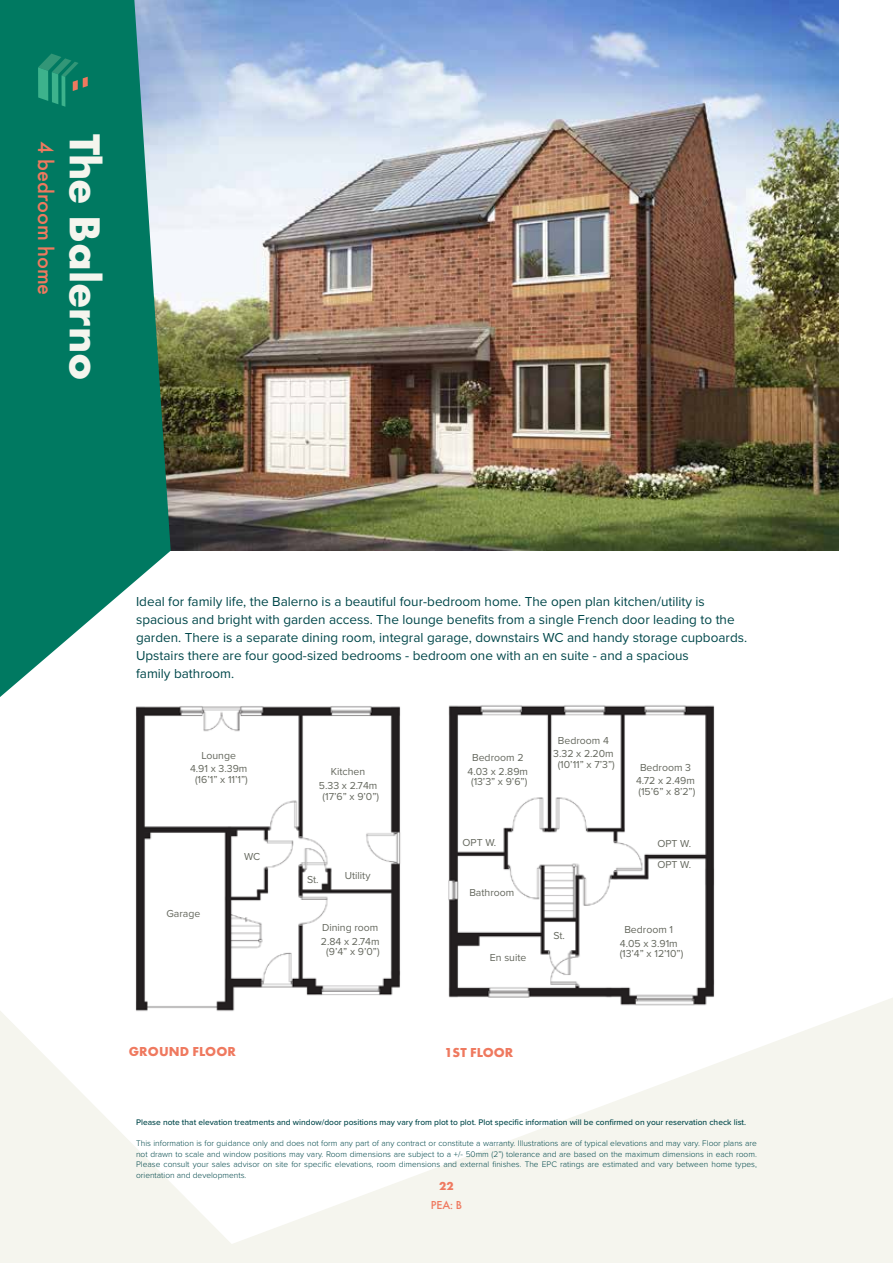
<style>
.page{position:relative;width:893px;height:1263px;background:#fff}
.page>*{position:absolute;margin:0;border:0;box-sizing:border-box;transform-origin:0 0}
.t1{font:700 45px "Futura PT";color:#f5f5ee}
.t2{font:500 22.5px "Futura PT";color:#ef795f}
.t3{font:13.5px/18px "Proxima Nova";color:#00474a}
.t4{font:700 13.5px "Futura PT";letter-spacing:.01em;color:#ef795f}
.t5{font:500 12px "Futura PT";color:#ef795f}
.t6{font:700 12px "Futura PT";color:#ef795f}
.t7{font:10.5px/13.6px "Proxima Nova";color:#65685e;text-align:center}
.t8{font:300 8.4px/10.5px "Proxima Nova";color:#00474a;text-align:justify}
.t9{font:500 8.4px "Proxima Nova";color:#00474a}
</style>
<div class="page">
<svg style="left:0;top:998px;width:893px;height:265px;fill:#f5f5ee"></svg>
<img style="left:171px;top:0;width:668px;height:551px">
<svg style="left:0;top:0;width:171px;height:697px;background:#2a8c7a"></svg>
<svg style="left:38px;top:54px;width:50px;height:53px;background:#1d8a6d"></svg>
<img style="left:122px;top:689px;width:291px;height:330px">
<img style="left:435px;top:705px;width:291px;height:308px">
<h2 class="t2" style="left:59px;top:141px;width:155px;rotate:90deg">4 bedroom home</h2>
<h1 class="t1" style="left:114px;top:134px;width:249px;rotate:90deg">The Balerno</h1>
<p class="t3" style="left:136px;top:592px;width:613px">Ideal for family life, the Balerno is a beautiful four-bedroom home. The open plan kitchen/utility is spacious and bright with garden access. The lounge benefits from a single French door leading to the garden. There is a separate dining room, integral garage, downstairs WC and handy storage cupboards.<br>Upstairs there are four good-sized bedrooms - bedroom one with an en suite - and a spacious<br>family bathroom.</p>
<p class="t7" style="left:190px;top:748px;width:59px">Lounge<br>4.91 x 3.39m</p>
<p class="t7" style="left:195px;top:772px;width:54px">(16’1” x 11’1”)</p>
<p class="t7" style="left:166px;top:906px;width:35px">Garage</p>
<p class="t7" style="left:244px;top:849px;width:18px">WC</p>
<p class="t7" style="left:319px;top:764px;width:60px">Kitchen<br>5.33 x 2.74m</p>
<p class="t7" style="left:323px;top:789px;width:58px">(17’6” x 9’0”)</p>
<p class="t7" style="left:307px;top:872px;width:13px">St.</p>
<p class="t7" style="left:345px;top:868px;width:27px">Utility</p>
<p class="t7" style="left:321px;top:920px;width:60px;text-align:left">Dining room<br>2.84 x 2.74m</p>
<p class="t7" style="left:326px;top:944px;width:55px">(9’4” x 9’0”)</p>
<p class="t7" style="left:468px;top:750px;width:62px">Bedroom 2<br>4.03 x 2.89m</p>
<p class="t7" style="left:471px;top:774px;width:58px">(13’3” x 9’6”)</p>
<p class="t7" style="left:462px;top:835px;width:35px">OPT W.</p>
<p class="t7" style="left:469px;top:885px;width:46px">Bathroom</p>
<p class="t7" style="left:490px;top:950px;width:38px">En suite</p>
<p class="t7" style="left:553px;top:733px;width:62px">Bedroom 4<br>3.32 x 2.20m</p>
<p class="t7" style="left:558px;top:757px;width:59px">(10’11” x 7’3”)</p>
<p class="t7" style="left:636px;top:760px;width:60px">Bedroom 3<br>4.72 x 2.49m</p>
<p class="t7" style="left:638px;top:784px;width:58px">(15’6” x 8’2”)</p>
<p class="t7" style="left:657px;top:837px;width:35px">OPT W.</p>
<p class="t7" style="left:553px;top:928px;width:13px">St.</p>
<p class="t7" style="left:657px;top:857px;width:35px">OPT W.</p>
<p class="t7" style="left:620px;top:922px;width:59px">Bedroom 1<br>4.05 x 3.91m</p>
<p class="t7" style="left:620px;top:946px;width:65px">(13’4” x 12’10”)</p>
<h3 class="t4" style="left:129px;top:1042px;width:109px">GROUND FLOOR</h3>
<h3 class="t4" style="left:444px;top:1043px;width:71px">1ST FLOOR</h3>
<p class="t9" style="left:136px;top:1116px;width:612px">Please note that elevation treatments and window/door positions may vary from plot to plot. Plot specific information will be confirmed on your reservation check list.</p>
<p class="t8" style="left:136px;top:1137px;width:622px">This information is for guidance only and does not form any part of any contract or constitute a warranty. Illustrations are of typical elevations and may vary. Floor plans are not drawn to scale and window positions may vary. Room dimensions are subject to a +/- 50mm (2”) tolerance and are based on the maximum dimensions in each room.<br>Please consult your sales advisor on site for specific elevations, room dimensions and external finishes. The EPC ratings are estimated and vary between home types, orientation and developments.</p>
<h3 class="t6" style="left:439px;top:1178px;width:16px">22</h3>
<h3 class="t5" style="left:431px;top:1198px;width:33px">PEA: B</h3>
</div>
